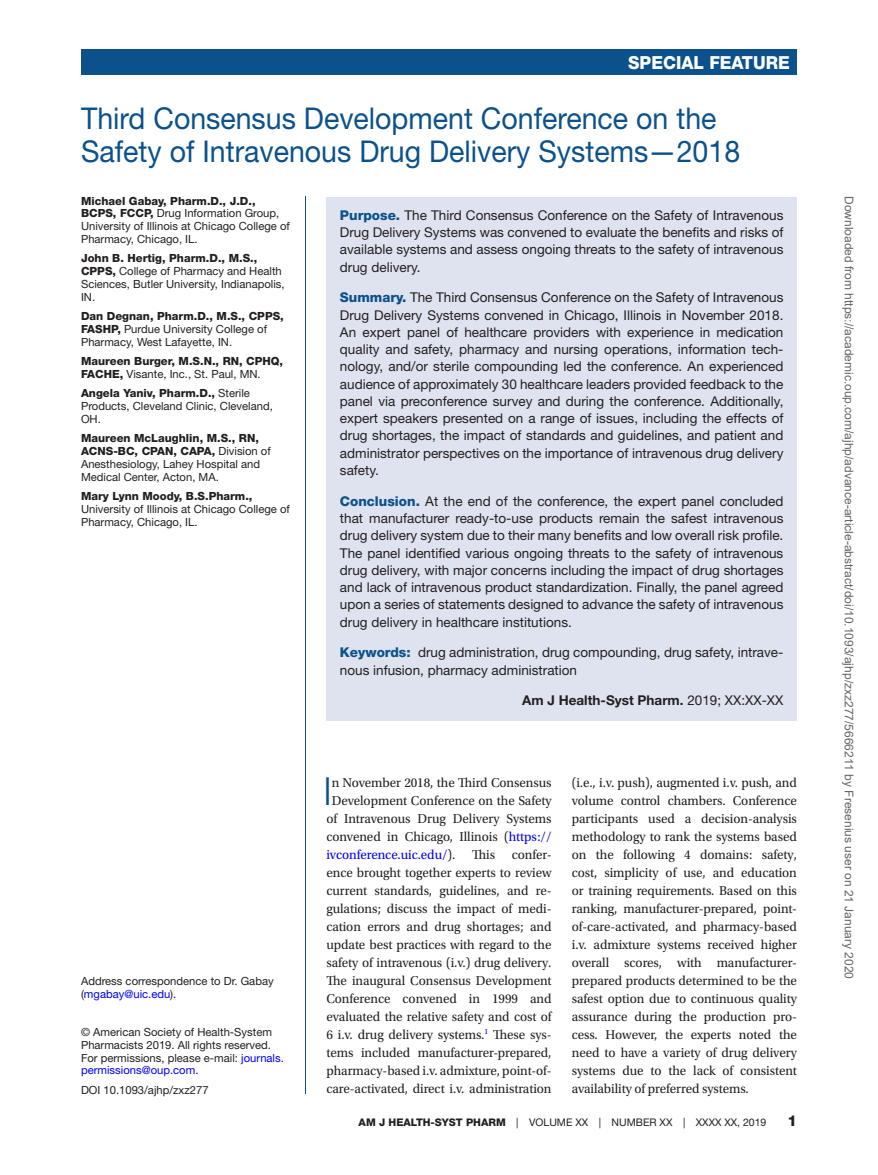
<style>
.page{position:relative;width:878px;height:1175px;background:#fff}
.page>*{position:absolute;margin:0;border:0;box-sizing:border-box;transform-origin:0 0}
.t1{font:300 38.7px "Helvetica Neue LT Std";color:#0b518b}
.t2{font:30px/33px "Helvetica Neue LT Std";color:#0b518b;scale:.95 1}
.t3{font:800 18px "Helvetica Neue LT Std";color:#fff;scale:.95 1}
.t4{font:800 15px "Helvetica Neue LT Std";color:#231f20}
.t5{font:13.5px/17.2px "Helvetica Neue LT Std";color:#231f20;text-align:justify}
.t6{font:13.5px/18px "Utopia Std";letter-spacing:-.005em;color:#231f20;text-align:center}
.t7{font:700 13.5px "Helvetica Neue LT Std";color:#231f20}
.t8{font:12px "Arial";color:#666}
.t9{font:11.25px/12.8px "Helvetica Neue LT Std";color:#231f20}
.t10{font:800 11.25px/12.8px "Helvetica Neue LT Std";color:#231f20}
.t11{font:10.5px "Helvetica Neue LT Std";color:#231f20}
.s1{font-weight:800}
.s2{font-weight:400}
.s3{color:#00f}
.s4{font-weight:800;color:#0b518b}
</style>
<div class="page">
<div style="left:81px;top:50px;width:715px;height:25px;background:#0b518b"></div>
<hr style="left:305px;top:108px;width:1px;height:986px;background:#0b518b">
<div style="left:326px;top:197px;width:470px;height:93px;background:#dee3ef"></div>
<div style="left:326px;top:279px;width:470px;height:215px;background:#dee3ef"></div>
<div style="left:326px;top:482px;width:470px;height:163px;background:#dee3ef"></div>
<div style="left:326px;top:634px;width:470px;height:59px;background:#dee3ef"></div>
<div style="left:326px;top:680px;width:470px;height:41px;background:#dee3ef"></div>
<div style="left:81px;top:108px;width:715px;height:87px;background:#fff"></div>
<h3 class="t3" style="left:628px;top:52px;width:172px">SPECIAL FEATURE</h3>
<h2 class="t2" style="left:81px;top:102px;width:695px">Third Consensus Development Conference on the<br>Safety of Intravenous Drug Delivery Systems—2018</h2>
<p class="t9" style="left:81px;top:194px;width:210px"><span class="s1">Michael Gabay, Pharm.D., J.D., BCPS, FCCP,</span> Drug Information Group, University of Illinois at Chicago College of Pharmacy, Chicago, IL.</p>
<p class="t9" style="left:81px;top:252px;width:205px"><span class="s1">John B. Hertig, Pharm.D., M.S.,<br>CPPS,</span> College of Pharmacy and Health<br>Sciences, Butler University, Indianapolis,<br>IN.</p>
<p class="t9" style="left:81px;top:309px;width:204px"><span class="s1">Dan Degnan, Pharm.D., M.S., CPPS,<br>FASHP,</span> Purdue University College of<br>Pharmacy, West Lafayette, IN.</p>
<p class="t10" style="left:81px;top:355px;width:204px">Maureen Burger, M.S.N., RN, CPHQ,<br>FACHE, <span class="s2">Visante, Inc., St. Paul, MN.</span></p>
<p class="t9" style="left:81px;top:387px;width:193px"><span class="s1">Angela Yaniv, Pharm.D.,</span> Sterile<br>Products, Cleveland Clinic, Cleveland,<br>OH.</p>
<p class="t9" style="left:81px;top:432px;width:191px"><span class="s1">Maureen McLaughlin, M.S., RN,<br>ACNS-BC, CPAN, CAPA,</span> Division of<br>Anesthesiology, Lahey Hospital and<br>Medical Center, Acton, MA.</p>
<p class="t10" style="left:81px;top:490px;width:173px">Mary Lynn Moody, B.S.Pharm.,</p>
<p class="t9" style="left:81px;top:502px;width:210px">University of Illinois at Chicago College of<br>Pharmacy, Chicago, IL.</p>
<p class="t9" style="left:81px;top:974px;width:194px">Address correspondence to Dr. Gabay (<span class="s3">mgabay@uic.edu</span>).</p>
<p class="t9" style="left:81px;top:1025px;width:204px">© American Society of Health-System Pharmacists 2019. All rights reserved.<br>For permissions, please e-mail: <span class="s3">journals. permissions@oup.com</span>.</p>
<p class="t9" style="left:81px;top:1083px;width:129px">DOI 10.1093/ajhp/zxz277</p>
<p class="t5" style="left:340px;top:206px;width:445px"><span class="s4">Purpose.</span> The Third Consensus Conference on the Safety of Intravenous Drug Delivery Systems was convened to evaluate the benefits and risks of available systems and assess ongoing threats to the safety of intravenous drug delivery.</p>
<p class="t5" style="left:340px;top:289px;width:445px"><span class="s4">Summary.</span> The Third Consensus Conference on the Safety of Intravenous Drug Delivery Systems convened in Chicago, Illinois in November 2018.<br>An expert panel of healthcare providers with experience in medication quality and safety, pharmacy and nursing operations, information tech&shy;nology, and/or sterile compounding led the conference. An experienced audience of approximately 30 healthcare leaders provided feedback to the panel via preconference survey and during the conference. Additionally, expert speakers presented on a range of issues, including the effects of drug shortages, the impact of standards and guidelines, and patient and administrator perspectives on the importance of intravenous drug delivery safety.</p>
<p class="t5" style="left:340px;top:492px;width:445px"><span class="s4">Conclusion.</span> At the end of the conference, the expert panel concluded that manufacturer ready-to-use products remain the safest intravenous drug delivery system due to their many benefits and low overall risk profile.<br>The panel identified various ongoing threats to the safety of intravenous drug delivery, with major concerns including the impact of drug shortages and lack of intravenous product standardization. Finally, the panel agreed upon a series of statements designed to advance the safety of intravenous drug delivery in healthcare institutions.</p>
<p class="t5" style="left:340px;top:643px;width:445px"><span class="s4">Keywords:</span> drug administration, drug compounding, drug safety, intrave&shy;nous infusion, pharmacy administration</p>
<p class="t7" style="left:522px;top:692px;width:263px">Am J Health-Syst Pharm. <span class="s2">2019; XX:XX-XX</span></p>
<p class="t6" style="left:326px;top:773px;width:227px">n November 2018, the Third Consensus Development Conference on the Safety of Intravenous Drug Delivery Systems convened in Chicago, Illinois (<span class="s3">https:// ivconference.uic.edu/</span>). This confer&shy;ence brought together experts to review current standards, guidelines, and re&shy;gulations; discuss the impact of medi&shy;cation errors and drug shortages; and update best practices with regard to the safety of intravenous (i.v.) drug delivery.<br>The inaugural Consensus Development Conference convened in 1999 and evaluated the relative safety and cost of 6 i.v. drug delivery systems.<sup>1</sup> These sys&shy;tems included manufacturer-prepared, pharmacy-based i.v. admixture, point-of&shy;care-activated, direct i.v. administration</p>
<p class="t6" style="left:572px;top:773px;width:227px;text-align:justify">(i.e., i.v. push), augmented i.v. push, and volume control chambers. Conference participants used a decision-analysis methodology to rank the systems based on the following 4 domains: safety, cost, simplicity of use, and education or training requirements. Based on this ranking, manufacturer-prepared, point&shy;of-care-activated, and pharmacy-based i.v. admixture systems received higher overall scores, with manufacturer&shy;prepared products determined to be the safest option due to continuous quality assurance during the production pro&shy;cess. However, the experts noted the need to have a variety of drug delivery systems due to the lack of consistent availability of preferred systems.</p>
<h1 class="t1" style="left:323px;top:767px;width:10px">I</h1>
<p class="t11" style="left:358px;top:1116px;width:409px"><span class="s1">AM J HEALTH-SYST PHARM</span> | VOLUME XX | NUMBER XX | XXXX XX, 2019</p>
<p class="t4" style="left:787px;top:1112px;width:11px">1</p>
<p class="t8" style="left:853px;top:196px;width:784px;rotate:90deg">Downloaded from https://academic.oup.com/ajhp/advance-article-abstract/doi/10.1093/ajhp/zxz277/5666211 by Fresenius user on 21 January 2020</p>
</div>
